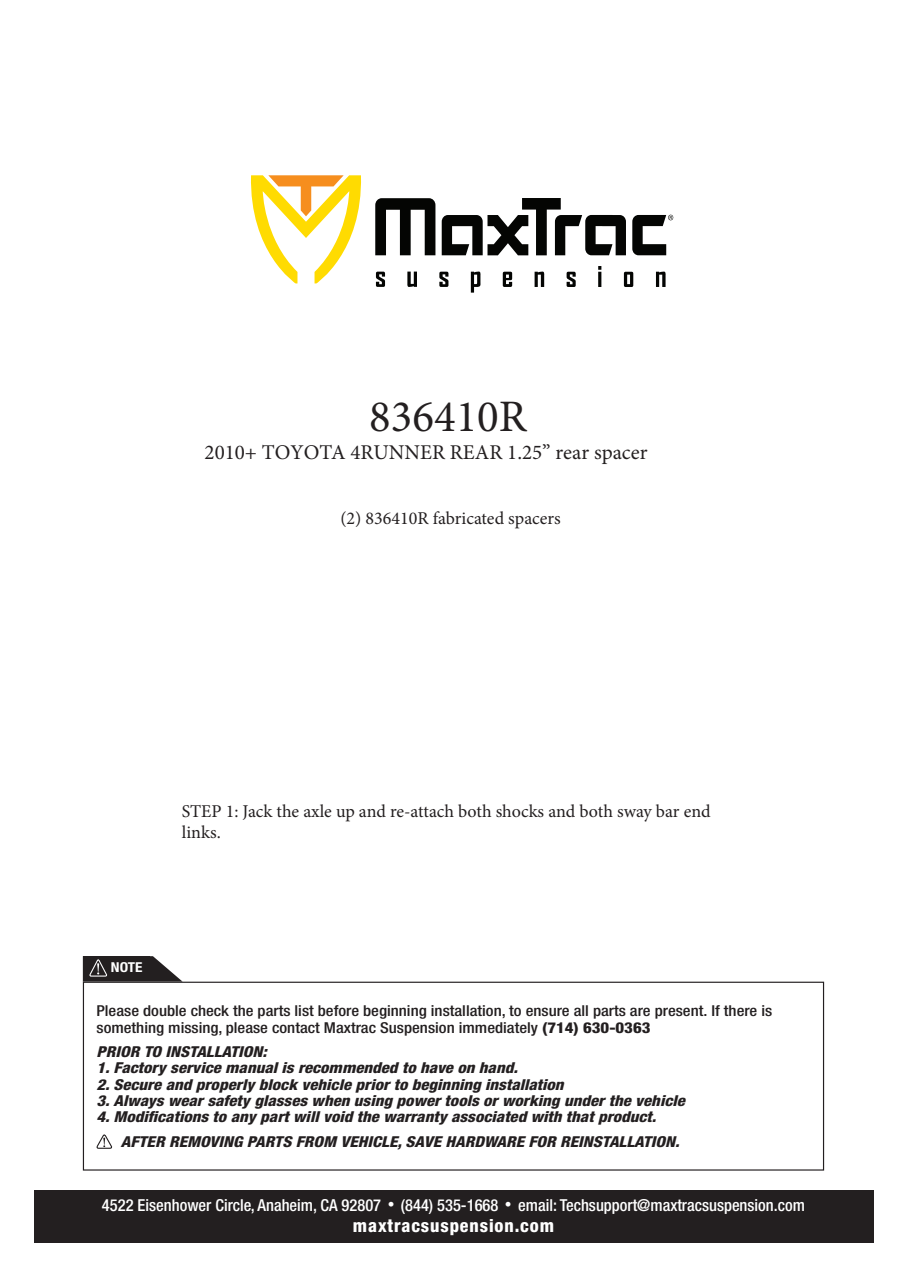
<style>
.page{position:relative;width:907px;height:1277px;background:#fff}
.page>*{position:absolute;margin:0;border:0;box-sizing:border-box;transform-origin:0 0}
.t1{font:45px "Minion Pro";color:#231f20}
.t2{font:21px "Minion Pro";color:#231f20}
.t3{font:18px/21.6px "Minion Pro";color:#231f20}
.t4{font:800 condensed 18px "Helvetica Neue LT Std";letter-spacing:.05em;color:#fff}
.t5{font:500 condensed 16.5px "Helvetica Neue LT Std";color:#fff}
.t6{font:italic 800 condensed 15px "Helvetica Neue LT Std";color:#231f20;scale:1.12 1}
.t7{font:500 condensed 15px/17.9px "Helvetica Neue LT Std";color:#231f20;scale:1.12 1}
.t8{font:700 condensed 13.65px "Helvetica Neue LT Std";color:#fff;scale:1.12 1}
.s1{font-weight:800}
.s2{font-size:13.5px}
</style>
<div class="page">
<div style="left:34px;top:1189px;width:839px;height:53px;background:#231f20"></div>
<svg style="left:375px;top:198px;width:60px;height:57px"></svg>
<svg style="left:441px;top:198px;width:185px;height:57px"></svg>
<svg style="left:376px;top:271px;width:9px;height:16px"></svg>
<svg style="left:439px;top:271px;width:9px;height:16px"></svg>
<svg style="left:566px;top:272px;width:9px;height:15px"></svg>
<svg style="left:624px;top:272px;width:9px;height:15px"></svg>
<hr style="left:598px;top:272px;width:3px;height:15px;background:#040503">
<svg style="left:598px;top:266px;width:3px;height:4px"></svg>
<svg style="left:534px;top:271px;width:10px;height:16px"></svg>
<svg style="left:656px;top:271px;width:10px;height:16px"></svg>
<svg style="left:407px;top:271px;width:10px;height:16px"></svg>
<svg style="left:471px;top:271px;width:10px;height:21px"></svg>
<svg style="left:502px;top:272px;width:10px;height:15px"></svg>
<svg style="left:251px;top:175px;width:111px;height:108px"></svg>
<svg style="left:632px;top:215px;width:41px;height:40px"></svg>
<svg style="left:96px;top:1134px;width:16px;height:15px"></svg>
<div style="left:83px;top:981px;width:741px;height:189px;border:1px solid #231f20"></div>
<svg style="left:83px;top:956px;width:99px;height:25px;background:#4a4647"></svg>
<p class="t1" style="left:369px;top:386px;width:159px">836410R</p>
<p class="t2" style="left:205px;top:438px;width:444px">2010+ TOYOTA 4RUNNER REAR 1.25” rear spacer</p>
<p class="t3" style="left:340px;top:507px;width:222px">(2) 836410R fabricated spacers</p>
<p class="t3" style="left:182px;top:800px;width:530px">STEP 1: Jack the axle up and re-attach both shocks and both sway bar end links.</p>
<p class="t8" style="left:111px;top:958px;width:30px">NOTE</p>
<p class="t7" style="left:96px;top:1001px;width:605px">Please double check the parts list before beginning installation, to ensure all parts are present. If there is something missing, please contact Maxtrac Suspension immediately <span class="s1">(714) 630-0363</span></p>
<p class="t6" style="left:96px;top:1042px;width:154px">PRIOR TO INSTALLATION:</p>
<p class="t6" style="left:96px;top:1058px;width:377px">1. Factory service manual is recommended to have on hand.</p>
<p class="t6" style="left:96px;top:1074px;width:418px">2. Secure and properly block vehicle prior to beginning installation</p>
<p class="t6" style="left:96px;top:1091px;width:527px">3. Always wear safety glasses when using power tools or working under the vehicle</p>
<p class="t6" style="left:96px;top:1107px;width:501px">4. Modifications to any part will void the warranty associated with that product.</p>
<p class="t6" style="left:121px;top:1132px;width:500px">AFTER REMOVING PARTS FROM VEHICLE, SAVE HARDWARE FOR REINSTALLATION.</p>
<p class="t5" style="left:102px;top:1195px;width:704px">4522 Eisenhower Circle, Anaheim, CA 92807 <span class="s2">•</span> (844) 535-1668 <span class="s2">•</span> email: Techsupport@maxtracsuspension.com</p>
<p class="t4" style="left:353px;top:1214px;width:203px">maxtracsuspension.com</p>
</div>
